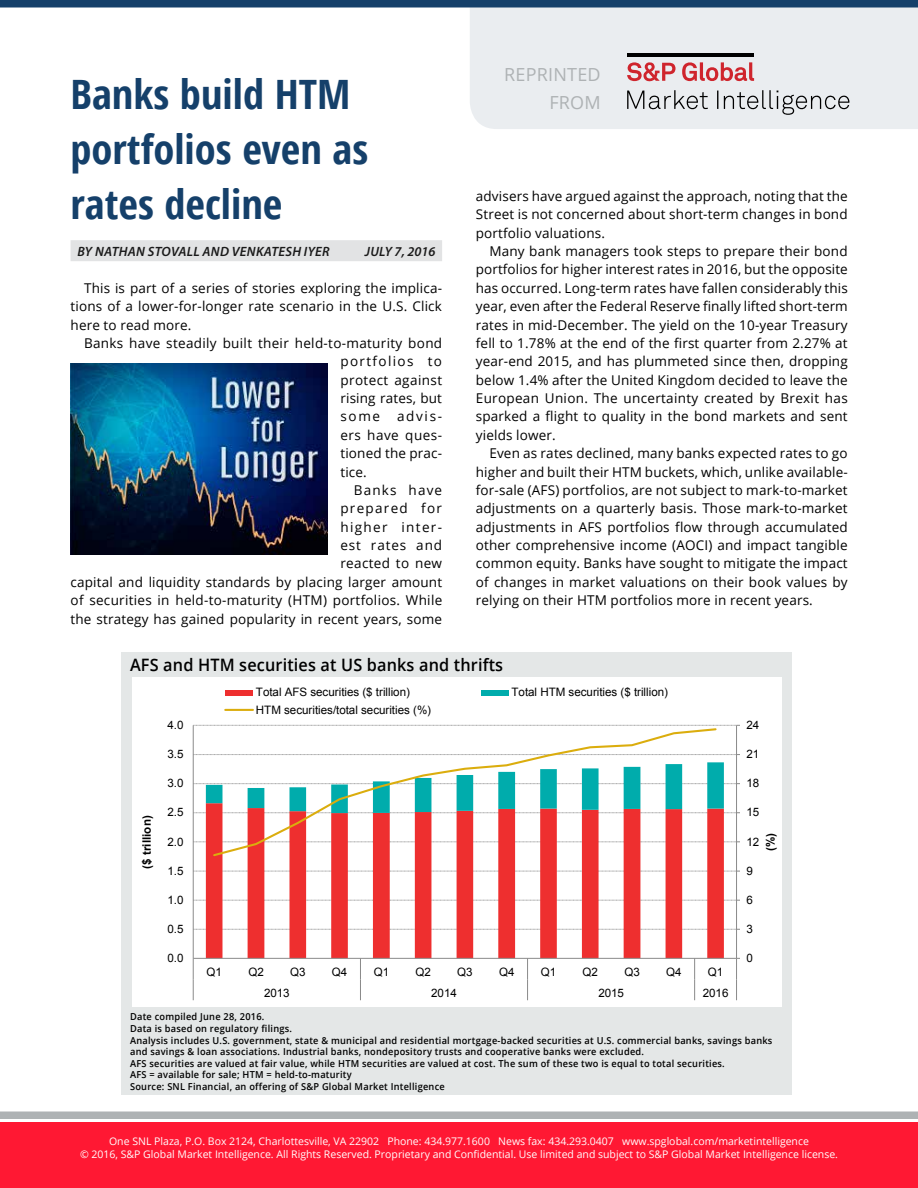
<style>
.page{position:relative;width:918px;height:1188px;background:#fff}
.page>*{position:absolute;margin:0;border:0;box-sizing:border-box;transform-origin:0 0}
.t1{font:700 condensed 40.5px/55.1px "Open Sans";color:#15406a;scale:1.05 1}
.t2{font:33px "Myriad Pro";letter-spacing:.095em;color:#fff;scale:2 1}
.t3{font:18px "Open Sans";letter-spacing:.01em;color:#aeb2b4}
.t4{font:600 17.1px "Open Sans";letter-spacing:.01em;color:#000;scale:.95 1}
.t5{font:13.5px/18.3px "Open Sans";letter-spacing:.01em;color:#000;text-align:justify}
.t6{font:italic 600 13.5px "Myriad Pro";letter-spacing:.025em;color:#1a1a1a}
.t7{font:italic 600 13.5px "Myriad Pro";letter-spacing:.005em;color:#1a1a1a}
.t8{font:11.55px "Arial";letter-spacing:-.005em;color:#000}
.t9{font:700 11.55px "Arial";letter-spacing:.005em;color:#000}
.t10{font:10.5px/12.6px "Open Sans";color:#fff;text-align:center}
.t11{font:600 9.6px/11.6px "Open Sans";letter-spacing:.025em;color:#000;scale:.96 1}
</style>
<div class="page">
<div style="left:0;top:1112px;width:918px;height:7px;background:#aeb2b4"></div>
<div style="left:0;top:1122px;width:918px;height:66px;background:#ff1833"></div>
<div style="left:470px;top:8px;width:448px;height:121px;background:#eaedf0"></div>
<svg style="left:627px;top:90px;width:222px;height:25px;background:#c7cacd"></svg>
<svg style="left:627px;top:62px;width:127px;height:20px;background:#de9ba0"></svg>
<hr style="left:627px;top:54px;width:127px;height:3px;background:#000">
<div style="left:0;top:0;width:918px;height:8px;background:#15406a"></div>
<div style="left:71px;top:240px;width:371px;height:21px;background:#e2e3e4"></div>
<img style="left:70px;top:364px;width:257px;height:191px">
<div style="left:122px;top:653px;width:670px;height:442px;background:#e4e7e7"></div>
<div style="left:132px;top:678px;width:649px;height:329px;background:#fff"></div>
<svg style="left:206px;top:813px;width:518px;height:145px"></svg>
<hr style="left:736px;top:725px;width:1px;height:233px;background:#8a8a8a">
<svg style="left:194px;top:929px;width:546px;height:1px"></svg>
<svg style="left:194px;top:900px;width:546px;height:1px"></svg>
<svg style="left:194px;top:871px;width:546px;height:1px"></svg>
<svg style="left:194px;top:841px;width:546px;height:2px"></svg>
<svg style="left:194px;top:762px;width:546px;height:51px"></svg>
<svg style="left:194px;top:754px;width:546px;height:1px"></svg>
<svg style="left:194px;top:725px;width:546px;height:1px"></svg>
<hr style="left:193px;top:725px;width:1px;height:233px;background:#8a8a8a">
<hr style="left:193px;top:958px;width:544px;height:1px;background:#8a8a8a">
<svg style="left:193px;top:958px;width:1px;height:42px"></svg>
<svg style="left:360px;top:959px;width:1px;height:41px"></svg>
<svg style="left:527px;top:959px;width:1px;height:41px"></svg>
<svg style="left:694px;top:959px;width:1px;height:41px"></svg>
<svg style="left:736px;top:958px;width:4px;height:42px"></svg>
<svg style="left:212px;top:728px;width:506px;height:130px"></svg>
<div style="left:225px;top:690px;width:28px;height:6px;background:#ee2f2f"></div>
<div style="left:481px;top:690px;width:28px;height:6px;background:#00acac"></div>
<hr style="left:225px;top:709px;width:28px;height:2px;background:#dbad0d">
<h1 class="t1" style="left:71px;top:66px;width:268px">Banks build HTM</h1>
<h1 class="t1" style="left:71px;top:121px;width:285px">portfolios even as rates decline</h1>
<p class="t6" style="left:77px;top:243px;width:254px">BY NATHAN STOVALL AND VENKATESH IYER</p>
<p class="t7" style="left:365px;top:243px;width:72px">JULY 7, 2016</p>
<p class="t5" style="left:71px;top:278px;width:373px;text-indent:14px">This is part of a series of stories exploring the implica&shy;tions of a lower-for-longer rate scenario in the U.S. Click here to read more.</p>
<p class="t5" style="left:340px;top:334px;width:103px;text-indent:-256px">Banks have steadily built their held-to-maturity bond portfolios to protect against rising rates, but some</p>
<p class="t5" style="left:340px;top:407px;width:103px;text-indent:57px">advis&shy;ers have ques&shy;tioned the prac&shy;tice.</p>
<p class="t5" style="left:71px;top:481px;width:373px;text-align:right">Banks have<br>prepared for<br>higher inter-<br>est rates and<br>reacted to new<br>capital and liquidity standards by placing larger amount of securities in held-to-maturity (HTM) portfolios. While the strategy has gained popularity in recent years, some</p>
<h3 class="t3" style="left:504px;top:62px;width:98px">REPRINTED</h3>
<h3 class="t3" style="left:549px;top:90px;width:53px">FROM</h3>
<p class="t5" style="left:476px;top:187px;width:374px">advisers have argued against the approach, noting that the Street is not concerned about short-term changes in bond portfolio valuations.</p>
<p class="t5" style="left:476px;top:242px;width:374px;text-indent:14px">Many bank managers took steps to prepare their bond portfolios for higher interest rates in 2016, but the opposite has occurred. Long-term rates have fallen considerably this year, even after the Federal Reserve finally lifted short-term rates in mid-December. The yield on the 10-year Treasury fell to 1.78% at the end of the first quarter from 2.27% at year-end 2015, and has plummeted since then, dropping below 1.4% after the United Kingdom decided to leave the European Union. The uncertainty created by Brexit has sparked a flight to quality in the bond markets and sent yields lower.</p>
<p class="t5" style="left:476px;top:444px;width:373px;text-indent:14px">Even as rates declined, many banks expected rates to go higher and built their HTM buckets, which, unlike available&shy;for-sale (AFS) portfolios, are not subject to mark-to-market adjustments on a quarterly basis. Those mark-to-market adjustments in AFS portfolios flow through accumulated other comprehensive income (AOCI) and impact tangible common equity. Banks have sought to mitigate the impact of changes in market valuations on their book values by relying on their HTM portfolios more in recent years.</p>
<p class="t4" style="left:130px;top:653px;width:394px">AFS and HTM securities at US banks and thrifts</p>
<p class="t9" style="left:139px;top:869px;width:55px;rotate:-90deg">($ trillion)</p>
<p class="t8" style="left:167px;top:717px;width:18px">4.0</p>
<p class="t8" style="left:167px;top:747px;width:18px">3.5</p>
<p class="t8" style="left:167px;top:776px;width:18px">3.0</p>
<p class="t8" style="left:167px;top:805px;width:18px">2.5</p>
<p class="t8" style="left:167px;top:834px;width:18px">2.0</p>
<p class="t8" style="left:167px;top:863px;width:18px">1.5</p>
<p class="t8" style="left:167px;top:892px;width:18px">1.0</p>
<p class="t8" style="left:167px;top:921px;width:18px">0.5</p>
<p class="t8" style="left:167px;top:950px;width:18px">0.0</p>
<p class="t8" style="left:256px;top:685px;width:155px">Total AFS securities ($ trillion)</p>
<p class="t8" style="left:512px;top:685px;width:158px">Total HTM securities ($ trillion)</p>
<p class="t8" style="left:256px;top:702px;width:177px">HTM securities/total securities (%)</p>
<p class="t8" style="left:207px;top:964px;width:17px">Q1</p>
<p class="t8" style="left:248px;top:964px;width:17px">Q2</p>
<p class="t8" style="left:290px;top:964px;width:17px">Q3</p>
<p class="t8" style="left:332px;top:964px;width:17px">Q4</p>
<p class="t8" style="left:374px;top:964px;width:17px">Q1</p>
<p class="t8" style="left:416px;top:964px;width:17px">Q2</p>
<p class="t8" style="left:457px;top:964px;width:17px">Q3</p>
<p class="t8" style="left:499px;top:964px;width:17px">Q4</p>
<p class="t8" style="left:541px;top:964px;width:17px">Q1</p>
<p class="t8" style="left:583px;top:964px;width:17px">Q2</p>
<p class="t8" style="left:624px;top:964px;width:17px">Q3</p>
<p class="t8" style="left:666px;top:964px;width:17px">Q4</p>
<p class="t8" style="left:708px;top:964px;width:17px">Q1</p>
<p class="t8" style="left:264px;top:985px;width:27px">2013</p>
<p class="t8" style="left:431px;top:985px;width:27px">2014</p>
<p class="t8" style="left:598px;top:985px;width:27px">2015</p>
<p class="t8" style="left:703px;top:985px;width:27px">2016</p>
<p class="t8" style="left:747px;top:717px;width:14px">24</p>
<p class="t8" style="left:747px;top:747px;width:14px">21</p>
<p class="t8" style="left:747px;top:776px;width:14px">18</p>
<p class="t8" style="left:747px;top:805px;width:14px">15</p>
<p class="t9" style="left:763px;top:851px;width:19px;rotate:-90deg">(%)</p>
<p class="t8" style="left:747px;top:834px;width:14px">12</p>
<p class="t8" style="left:747px;top:863px;width:8px">9</p>
<p class="t8" style="left:747px;top:892px;width:8px">6</p>
<p class="t8" style="left:747px;top:921px;width:8px">3</p>
<p class="t8" style="left:747px;top:950px;width:8px">0</p>
<p class="t11" style="left:130px;top:1011px;width:671px">Date compiled June 28, 2016.<br>Data is based on regulatory filings.<br>Analysis includes U.S. government, state &amp; municipal and residential mortgage-backed securities at U.S. commercial banks, savings banks and savings &amp; loan associations. Industrial banks, nondepository trusts and cooperative banks were excluded.<br>AFS securities are valued at fair value, while HTM securities are valued at cost. The sum of these two is equal to total securities.<br>AFS = available for sale; HTM = held-to-maturity<br>Source: SNL Financial, an offering of S&amp;P Global Market Intelligence</p>
<h2 class="t2" style="left:63px;top:1127px;width:328px">http://www.snl.com</h2>
<p class="t10" style="left:80px;top:1135px;width:760px">One SNL Plaza, P.O. Box 2124, Charlottesville, VA 22902 Phone: 434.977.1600 News fax: 434.293.0407 www.spglobal.com/marketintelligence<br>© 2016, S&amp;P Global Market Intelligence. All Rights Reserved. Proprietary and Confidential. Use limited and subject to S&amp;P Global Market Intelligence license.</p>
</div>
